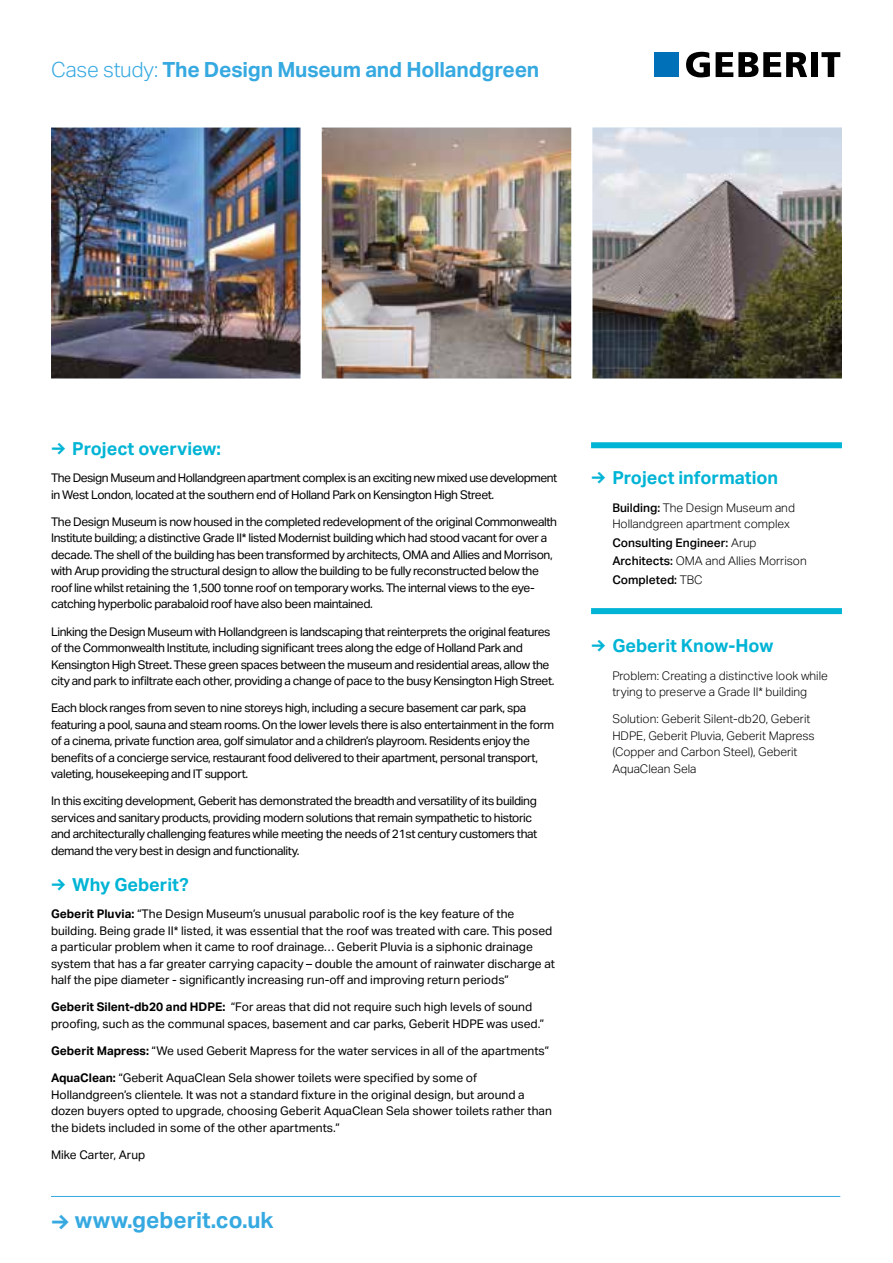
<style>
.page{position:relative;width:893px;height:1263px;background:#fff}
.page>*{position:absolute;margin:0;border:0;box-sizing:border-box;transform-origin:0 0}
.t1{font:700 22.5px "Aktiv Grotesk Geberit";color:#36a9e1}
.t2{font:700 21px "Aktiv Grotesk Geberit";letter-spacing:-.01em;color:#36a9e1}
.t3{font:700 18px "Aktiv Grotesk Geberit";color:#00b4d5}
.t4{font:12px/16.5px "Aktiv Grotesk Geberit";letter-spacing:-.03em;color:#000}
.t5{font:12px/16.5px "Aktiv Grotesk Geberit";color:#000}
.t6{font:300 12px/16.5px "Aktiv Grotesk Geberit";color:#000}
.t7{font:500 12px/18.6px "Aktiv Grotesk Geberit";color:#000}
.s1{font-weight:300}
.s2{font-weight:700}
.s3{font-weight:500}
</style>
<div class="page">
<div style="left:591px;top:442px;width:251px;height:6px;background:#00b4d5"></div>
<div style="left:591px;top:608px;width:251px;height:6px;background:#00b4d5"></div>
<hr style="left:51px;top:1196px;width:789px;height:1px;background:#36a9e1">
<svg style="left:686px;top:52px;width:24px;height:25px"></svg>
<svg style="left:716px;top:52px;width:91px;height:25px"></svg>
<div style="left:811px;top:52px;width:7px;height:25px;background:#000"></div>
<svg style="left:821px;top:52px;width:19px;height:25px"></svg>
<div style="left:654px;top:52px;width:25px;height:25px;background:#0071b9"></div>
<img style="left:51px;top:128px;width:249px;height:250px">
<img style="left:322px;top:128px;width:249px;height:250px">
<img style="left:592px;top:128px;width:250px;height:250px">
<h2 class="t2" style="left:51px;top:56px;width:490px"><span class="s1">Case study:</span> The Design Museum and Hollandgreen</h2>
<h3 class="t3" style="left:51px;top:438px;width:171px">→ Project overview:</h3>
<p class="t4" style="left:51px;top:470px;width:508px">The Design Museum and Hollandgreen apartment complex is an exciting new mixed use development in West London, located at the southern end of Holland Park on Kensington High Street.</p>
<p class="t4" style="left:51px;top:513px;width:508px">The Design Museum is now housed in the completed redevelopment of the original Commonwealth Institute building; a distinctive Grade II* listed Modernist building which had stood vacant for over a decade. The shell of the building has been transformed by architects, OMA and Allies and Morrison, with Arup providing the structural design to allow the building to be fully reconstructed below the roof line whilst retaining the 1,500 tonne roof on temporary works. The internal views to the eye&shy;catching hyperbolic parabaloid roof have also been maintained.</p>
<p class="t4" style="left:51px;top:623px;width:505px">Linking the Design Museum with Hollandgreen is landscaping that reinterprets the original features of the Commonwealth Institute, including significant trees along the edge of Holland Park and Kensington High Street. These green spaces between the museum and residential areas, allow the city and park to infiltrate each other, providing a change of pace to the busy Kensington High Street.</p>
<p class="t4" style="left:51px;top:699px;width:504px">Each block ranges from seven to nine storeys high, including a secure basement car park, spa featuring a pool, sauna and steam rooms. On the lower levels there is also entertainment in the form of a cinema, private function area, golf simulator and a children’s playroom. Residents enjoy the benefits of a concierge service, restaurant food delivered to their apartment, personal transport, valeting, housekeeping and IT support.</p>
<p class="t4" style="left:51px;top:793px;width:488px">In this exciting development, Geberit has demonstrated the breadth and versatility of its building services and sanitary products, providing modern solutions that remain sympathetic to historic and architecturally challenging features while meeting the needs of 21st century customers that demand the very best in design and functionality.</p>
<h3 class="t3" style="left:51px;top:873px;width:139px">→ Why Geberit?</h3>
<p class="t5" style="left:51px;top:905px;width:505px"><span class="s2">Geberit Pluvia:</span> “The Design Museum’s unusual parabolic roof is the key feature of the building. Being grade II* listed, it was essential that the roof was treated with care. This posed a particular problem when it came to roof drainage… Geberit Pluvia is a siphonic drainage system that has a far greater carrying capacity – double the amount of rainwater discharge at half the pipe diameter - significantly increasing run-off and improving return periods”</p>
<p class="t5" style="left:51px;top:999px;width:495px"><span class="s2">Geberit Silent-db20 and HDPE:</span> “For areas that did not require such high levels of sound proofing, such as the communal spaces, basement and car parks, Geberit HDPE was used.”</p>
<p class="t5" style="left:51px;top:1042px;width:500px"><span class="s2">Geberit Mapress:</span> “We used Geberit Mapress for the water services in all of the apartments”</p>
<p class="t5" style="left:51px;top:1069px;width:502px"><span class="s2">AquaClean:</span> “Geberit AquaClean Sela shower toilets were specified by some of Hollandgreen’s clientele. It was not a standard fixture in the original design, but around a dozen buyers opted to upgrade, choosing Geberit AquaClean Sela shower toilets rather than the bidets included in some of the other apartments.”</p>
<p class="t5" style="left:51px;top:1146px;width:96px">Mike Carter, Arup</p>
<h1 class="t1" style="left:51px;top:1206px;width:224px">→ www.geberit.co.uk</h1>
<h3 class="t3" style="left:591px;top:466px;width:189px">→ Project information</h3>
<p class="t6" style="left:612px;top:499px;width:184px"><span class="s3">Building:</span> The Design Museum and<br>Hollandgreen apartment complex</p>
<p class="t7" style="left:612px;top:533px;width:196px">Consulting Engineer: <span class="s1">Arup<br></span>Architects: <span class="s1">OMA and Allies Morrison<br></span>Completed: <span class="s1">TBC</span></p>
<h3 class="t3" style="left:591px;top:634px;width:184px">→ Geberit Know-How</h3>
<p class="t6" style="left:612px;top:667px;width:217px">Problem: Creating a distinctive look while trying to preserve a Grade II* building</p>
<p class="t6" style="left:612px;top:711px;width:204px">Solution: Geberit Silent-db20, Geberit<br>HDPE, Geberit Pluvia, Geberit Mapress (Copper and Carbon Steel), Geberit<br>AquaClean Sela</p>
</div>
